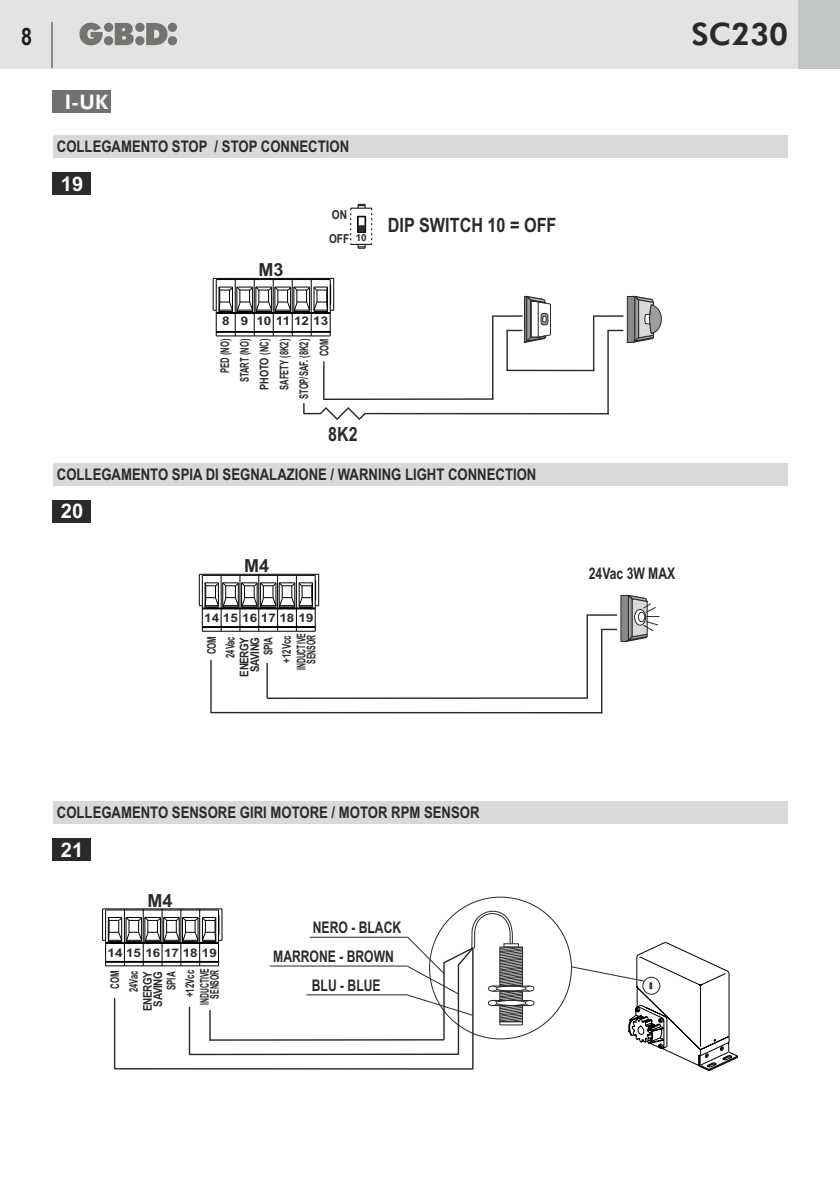
<style>
.page{position:relative;width:840px;height:1191px;background:#fff}
.page>*{position:absolute;margin:0;border:0;box-sizing:border-box;transform-origin:0 0}
.t1{font:800 31px "Futura BT";color:#2b2929}
.t2{font:700 24px "Arial Narrow";color:#1f1a17}
.t3{font:700 20.2px "Arial";color:#fff}
.t4{font:800 20px "Futura BT";color:#fff}
.t5{font:700 19.8px "Arial Narrow";color:#2b2929}
.t6{font:700 19.6px "Arial Narrow";color:#2b2929}
.t7{font:700 18px "Arial";color:#2b2929}
.t8{font:700 16px "Arial Narrow";color:#2b2929}
.t9{font:700 16px "Arial Narrow";color:#2b2929;scale:.93 1}
.t10{font:700 12.4px/23.8px "Arial Narrow";color:#2b2929}
.t11{font:700 12px "Arial Narrow";color:#2b2929;scale:.77 1}
.t12{font:700 12px/10px "Arial Narrow";color:#2b2929;text-align:center;scale:.7 1}
.t13{font:700 12px/18.6px "Arial Narrow";color:#2b2929;text-align:center;scale:.81 1}
.t14{font:700 12px/10.6px "Arial Narrow";letter-spacing:-.035em;color:#2b2929;text-align:center}
.t15{font:700 12px "Arial Narrow";color:#2b2929;scale:1.38 1}
.t16{font:700 12px "Arial";color:#2b2929;scale:.77 1}
.t17{font:700 11.8px "Arial Narrow";color:#2b2929;scale:1.38 1}
.s1{font-family:"Arial";font-size:9.8px}
.s2{font-family:"Arial Narrow"}
</style>
<div class="page">
<div style="left:0;top:0;width:839px;height:68px;background:#e3e3e3"></div>
<div style="left:798px;top:0;width:41px;height:68px;background:#c4c7c7"></div>
<svg style="left:79px;top:23px;width:98px;height:22px"></svg>
<hr style="left:51px;top:23px;width:2px;height:45px;background:#8a8a8a">
<div style="left:53px;top:90px;width:58px;height:23px;background:#737070"></div>
<div style="left:53px;top:135px;width:733px;height:23px;background:#d9d9d9"></div>
<div style="left:53px;top:463px;width:733px;height:22px;background:#d9d9d9"></div>
<div style="left:53px;top:500px;width:38px;height:22px;background:#2b2929"></div>
<div style="left:53px;top:172px;width:38px;height:23px;background:#2b2929"></div>
<div style="left:53px;top:801px;width:733px;height:23px;background:#d9d9d9"></div>
<div style="left:53px;top:838px;width:38px;height:23px;background:#2b2929"></div>
<hr style="left:323px;top:361px;width:1px;height:39px;background:#2b2929">
<hr style="left:323px;top:398px;width:170px;height:2px;background:#2b2929">
<hr style="left:370px;top:413px;width:238px;height:1px;background:#2b2929">
<hr style="left:492px;top:315px;width:30px;height:2px;background:#2b2929">
<hr style="left:491px;top:316px;width:2px;height:83px;background:#2b2929">
<hr style="left:506px;top:330px;width:1px;height:41px;background:#2b2929">
<hr style="left:550px;top:304px;width:1px;height:31px;background:#2b2929">
<svg style="left:506px;top:295px;width:44px;height:48px"></svg>
<hr style="left:592px;top:315px;width:31px;height:2px;background:#2b2929">
<svg style="left:607px;top:295px;width:55px;height:48px"></svg>
<hr style="left:592px;top:316px;width:2px;height:55px;background:#2b2929">
<hr style="left:607px;top:330px;width:1px;height:84px;background:#2b2929">
<hr style="left:506px;top:370px;width:88px;height:1px;background:#2b2929">
<svg style="left:303px;top:403px;width:68px;height:17px"></svg>
<hr style="left:333px;top:278px;width:1px;height:32px;background:#000">
<svg style="left:213px;top:278px;width:120px;height:58px"></svg>
<svg style="left:350px;top:204px;width:22px;height:45px"></svg>
<hr style="left:210px;top:660px;width:1px;height:53px;background:#2b2929">
<hr style="left:266px;top:663px;width:2px;height:35px;background:#2b2929">
<hr style="left:267px;top:697px;width:320px;height:2px;background:#2b2929">
<hr style="left:211px;top:712px;width:391px;height:1px;background:#2b2929">
<hr style="left:586px;top:614px;width:30px;height:2px;background:#2b2929">
<hr style="left:586px;top:615px;width:1px;height:83px;background:#2b2929">
<hr style="left:600px;top:629px;width:2px;height:84px;background:#2b2929">
<svg style="left:601px;top:594px;width:58px;height:48px"></svg>
<div style="left:638px;top:612px;width:6px;height:10px;border:1px solid #2b2929;border-radius:50%"></div>
<hr style="left:318px;top:574px;width:1px;height:32px;background:#000">
<svg style="left:199px;top:574px;width:119px;height:58px"></svg>
<hr style="left:114px;top:998px;width:1px;height:71px;background:#2b2929">
<hr style="left:189px;top:1006px;width:1px;height:49px;background:#2b2929">
<hr style="left:209px;top:1010px;width:1px;height:30px;background:#2b2929">
<hr style="left:189px;top:1053px;width:269px;height:2px;background:#2b2929">
<hr style="left:115px;top:1068px;width:357px;height:1px;background:#2b2929">
<hr style="left:209px;top:1039px;width:235px;height:1px;background:#2b2929">
<svg style="left:570px;top:942px;width:167px;height:129px"></svg>
<hr style="left:309px;top:937px;width:98px;height:1px;background:#2b2929">
<hr style="left:269px;top:965px;width:138px;height:1px;background:#2b2929">
<hr style="left:306px;top:994px;width:101px;height:1px;background:#2b2929">
<svg style="left:406px;top:901px;width:128px;height:169px"></svg>
<svg style="left:102px;top:908px;width:120px;height:58px"></svg>
<h2 class="t2" style="left:21px;top:28px;width:12px">8</h2>
<p class="t4" style="left:65px;top:94px;width:45px">I-UK</p>
<p class="t8" style="left:57px;top:141px;width:293px">COLLEGAMENTO STOP / STOP CONNECTION</p>
<p class="t3" style="left:61px;top:176px;width:24px">43 1</p>
<p class="t3" style="left:61px;top:176px;width:24px">19</p>
<p class="t7" style="left:258px;top:263px;width:27px">M3</p>
<p class="t10" style="left:329px;top:204px;width:39px">ON<br>OFF <span class="s1">10</span></p>
<p class="t5" style="left:387px;top:218px;width:170px">DIP SWITCH 10 = OFF</p>
<p class="t15" style="left:222px;top:317px;width:78px">8 9 10111213</p>
<p class="t11" style="left:299px;top:399px;width:80px;rotate:-90deg">STOP/SAF. (8K2)</p>
<p class="t11" style="left:220px;top:373px;width:46px;rotate:-90deg">PED (NO)</p>
<p class="t16" style="left:260px;top:390px;width:68px;rotate:-90deg">PHOTO <span class="s2">(NC)</span></p>
<p class="t11" style="left:319px;top:356px;width:24px;rotate:-90deg">COM</p>
<p class="t11" style="left:279px;top:390px;width:68px;rotate:-90deg">SAFETY (8K2)</p>
<p class="t11" style="left:240px;top:382px;width:58px;rotate:-90deg">START (NO)</p>
<p class="t6" style="left:328px;top:427px;width:31px">8K2</p>
<p class="t8" style="left:57px;top:468px;width:480px">COLLEGAMENTO SPIA DI SEGNALAZIONE / WARNING LIGHT CONNECTION</p>
<p class="t3" style="left:61px;top:503px;width:24px">42 0</p>
<p class="t7" style="left:244px;top:559px;width:27px">M4</p>
<p class="t17" style="left:204px;top:613px;width:81px">14 15 16 17 18 19</p>
<p class="t12" style="left:297px;top:670px;width:54px;rotate:-90deg">INDUCTIVE<br>SENSOR</p>
<p class="t13" style="left:203px;top:654px;width:24px;rotate:-90deg">COM</p>
<p class="t13" style="left:260px;top:663px;width:36px;rotate:-90deg">SPIA +12Vcc</p>
<p class="t11" style="left:225px;top:658px;width:29px;rotate:-90deg">24Vac</p>
<p class="t14" style="left:240px;top:676px;width:41px;rotate:-90deg">ENERGY<br>SAVING</p>
<h1 class="t1" style="left:691px;top:21px;width:98px">SC230</h1>
<p class="t9" style="left:588px;top:567px;width:94px">24Vac 3W MAX</p>
<p class="t8" style="left:57px;top:807px;width:424px">COLLEGAMENTO SENSORE GIRI MOTORE / MOTOR RPM SENSOR</p>
<p class="t3" style="left:61px;top:842px;width:24px">42 1</p>
<p class="t7" style="left:147px;top:893px;width:27px">M4</p>
<p class="t17" style="left:107px;top:948px;width:81px">14 15 16 17 18 19</p>
<p class="t12" style="left:200px;top:1005px;width:54px;rotate:-90deg">INDUCTIVE<br>SENSOR</p>
<p class="t13" style="left:107px;top:989px;width:24px;rotate:-90deg">COM</p>
<p class="t13" style="left:163px;top:997px;width:36px;rotate:-90deg">SPIA +12Vcc</p>
<p class="t11" style="left:129px;top:992px;width:29px;rotate:-90deg">24Vac</p>
<p class="t14" style="left:143px;top:1011px;width:41px;rotate:-90deg">ENERGY<br>SAVING</p>
<p class="t9" style="left:313px;top:921px;width:96px">NERO - BLACK</p>
<p class="t9" style="left:273px;top:950px;width:131px">MARRONE - BROWN</p>
<p class="t9" style="left:311px;top:979px;width:75px">BLU - BLUE</p>
</div>
